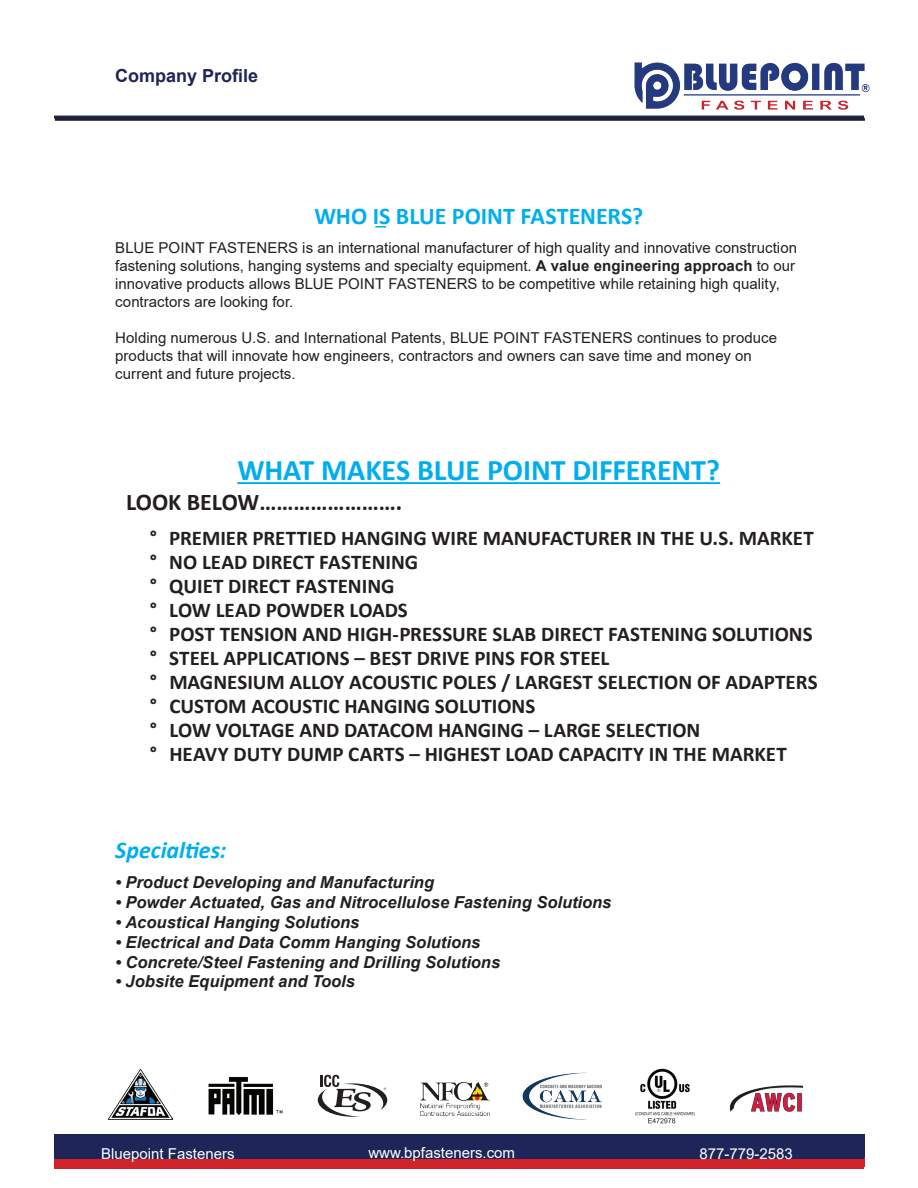
<style>
.page{position:relative;width:918px;height:1188px;background:#fff}
.page>*{position:absolute;margin:0;border:0;box-sizing:border-box;transform-origin:0 0}
.t1{font:700 30px "Calibri";letter-spacing:-.005em;color:#00aeef}
.t2{font:700 24px "Calibri";color:#00aeef}
.t3{font:700 24px "Calibri";color:#231f20}
.t4{font:italic 700 24px "Calibri";color:#00aeef}
.t5{font:700 21px/24px "Calibri";color:#231f20}
.t6{font:700 18px "Arial";color:#1d2558}
.t7{font:italic 700 16.5px "Arial";color:#231f20}
.t8{font:15px/18px "Arial";color:#231f20}
.t9{font:15px "Arial";color:#fff}
.s1{font-weight:700}
</style>
<div class="page">
<div style="left:54px;top:1134px;width:811px;height:24px;background:#1d2558"></div>
<img style="left:634px;top:62px;width:236px;height:48px">
<hr style="left:54px;top:116px;width:810px;height:3px;background:#1d2558">
<hr style="left:237px;top:482px;width:483px;height:2px;background:#00aeef">
<svg style="left:375px;top:226px;width:11px;height:2px"></svg>
<div style="left:54px;top:1135px;width:810px;height:24px;background:#1d2559"></div>
<div style="left:54px;top:1159px;width:810px;height:10px;background:#d1232a"></div>
<hr style="left:55px;top:118px;width:810px;height:3px;background:#231f20">
<svg style="left:318px;top:1075px;width:69px;height:42px"></svg>
<img style="left:208px;top:1077px;width:75px;height:38px">
<img style="left:420px;top:1082px;width:69px;height:33px">
<img style="left:729px;top:1085px;width:75px;height:27px">
<img style="left:635px;top:1068px;width:60px;height:55px">
<img style="left:523px;top:1072px;width:78px;height:47px">
<img style="left:109px;top:1070px;width:64px;height:49px">
<p class="t6" style="left:115px;top:62px;width:145px">Company Profile</p>
<h2 class="t2" style="left:314px;top:199px;width:330px">WHO IS BLUE POINT FASTENERS?</h2>
<p class="t8" style="left:115px;top:239px;width:683px">BLUE POINT FASTENERS is an international manufacturer of high quality and innovative construction fastening solutions, hanging systems and specialty equipment. <span class="s1">A value engineering approach</span> to our innovative products allows BLUE POINT FASTENERS to be competitive while retaining high quality, contractors are looking for.</p>
<p class="t8" style="left:115px;top:329px;width:664px">Holding numerous U.S. and International Patents, BLUE POINT FASTENERS continues to produce products that will innovate how engineers, contractors and owners can save time and money on current and future projects.</p>
<h1 class="t1" style="left:237px;top:449px;width:484px">WHAT MAKES BLUE POINT DIFFERENT?</h1>
<h2 class="t3" style="left:126px;top:485px;width:278px">LOOK BELOW…………………….</h2>
<p class="t5" style="left:150px;top:525px;width:669px">° PREMIER PRETTIED HANGING WIRE MANUFACTURER IN THE U.S. MARKET ° NO LEAD DIRECT FASTENING<br>° QUIET DIRECT FASTENING<br>° LOW LEAD POWDER LOADS<br>° POST TENSION AND HIGH-PRESSURE SLAB DIRECT FASTENING SOLUTIONS ° STEEL APPLICATIONS – BEST DRIVE PINS FOR STEEL<br>° MAGNESIUM ALLOY ACOUSTIC POLES / LARGEST SELECTION OF ADAPTERS ° CUSTOM ACOUSTIC HANGING SOLUTIONS<br>° LOW VOLTAGE AND DATACOM HANGING – LARGE SELECTION<br>° HEAVY DUTY DUMP CARTS – HIGHEST LOAD CAPACITY IN THE MARKET</p>
<h2 class="t4" style="left:115px;top:833px;width:113px">Specialties:</h2>
<p class="t7" style="left:115px;top:872px;width:320px">• Product Developing and Manufacturing</p>
<p class="t7" style="left:115px;top:891px;width:498px">• Powder Actuated, Gas and Nitrocellulose Fastening Solutions</p>
<p class="t7" style="left:115px;top:911px;width:246px">• Acoustical Hanging Solutions</p>
<p class="t7" style="left:115px;top:931px;width:367px">• Electrical and Data Comm Hanging Solutions</p>
<p class="t7" style="left:115px;top:951px;width:386px">• Concrete/Steel Fastening and Drilling Solutions</p>
<p class="t7" style="left:115px;top:971px;width:241px">• Jobsite Equipment and Tools</p>
<p class="t9" style="left:112px;top:1140px;width:135px">Bluepoint Fasteners</p>
<p class="t9" style="left:380px;top:1139px;width:148px">www.bpfasteners.com</p>
<p class="t9" style="left:733px;top:1140px;width:95px">877-779-2583</p>
<p class="t9" style="left:101px;top:1143px;width:135px">Bluepoint Fasteners</p>
<p class="t9" style="left:368px;top:1142px;width:148px">www.bpfasteners.com</p>
<p class="t9" style="left:699px;top:1143px;width:95px">877-779-2583</p>
</div>
